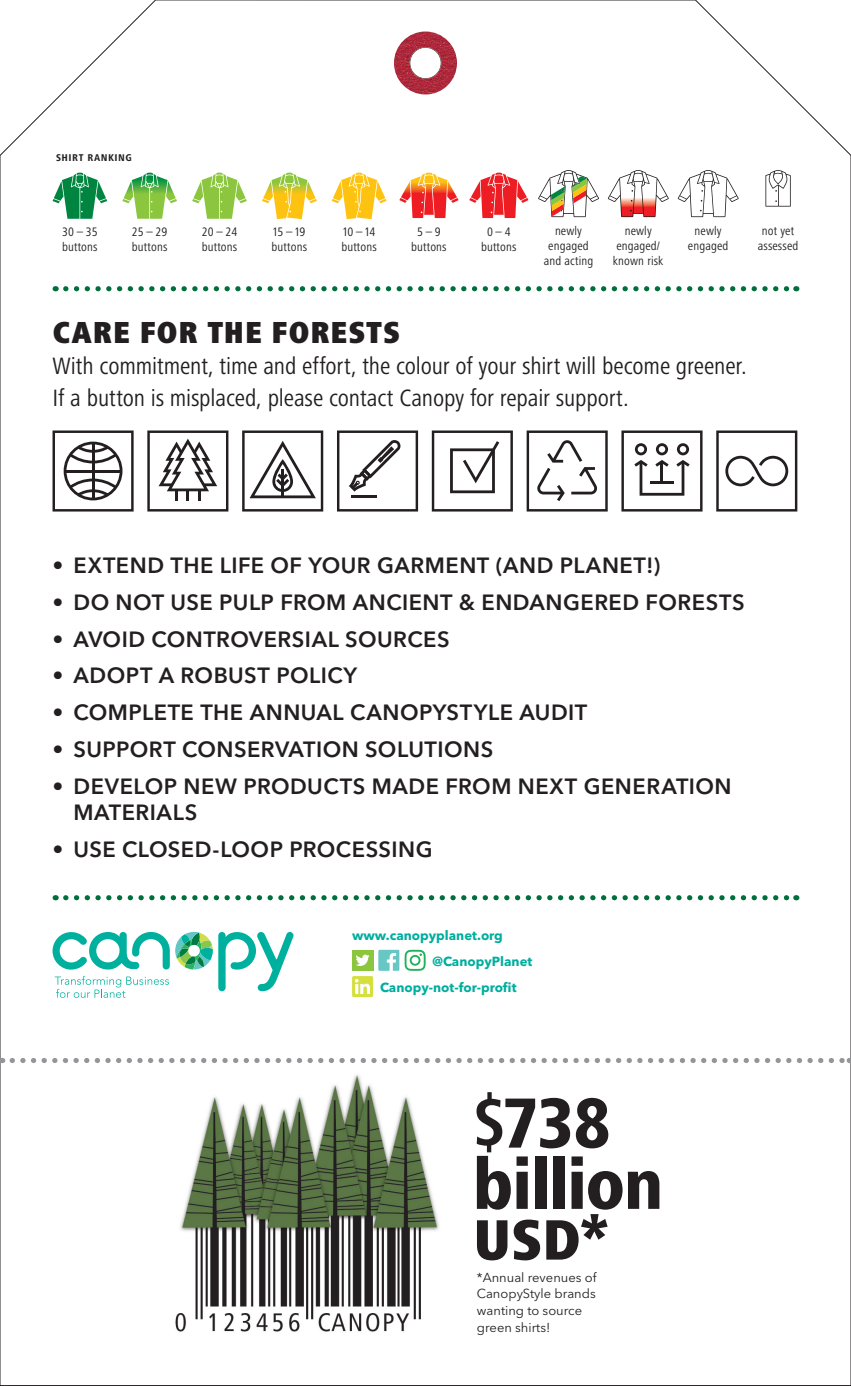
<style>
.page{position:relative;width:851px;height:1386px;background:#fff}
.page>*{position:absolute;margin:0;border:0;box-sizing:border-box;transform-origin:0 0}
.t1{font:800 condensed 73.5px "Frutiger Next Pro";letter-spacing:-.015em;color:#231f20}
.t2{font:900 condensed 31.5px "Frutiger Next Pro";letter-spacing:.025em;color:#231f20}
.t3{font:condensed 24.5px/31.5px "Frutiger Next Pro";letter-spacing:-.005em;color:#231f20}
.instructions_02{font:600 21.88px/26.2px "Avenir Next LT Pro";letter-spacing:.02em;color:#231f20}
.t4{font:700 13.12px "Avenir Next LT Pro";color:#00ae9e}
.t5{font:12.95px/16.8px "Avenir Next LT Pro";color:#231f20}
.t6{font:condensed 12.6px/14.9px "Frutiger Next Pro";letter-spacing:.01em;color:#231f20;text-align:center}
.t7{font:700 condensed 12.6px "Frutiger Next Pro";letter-spacing:.04em;color:#231f20}
.s1{font-weight:700;font-size:68.25px}
</style>
<div class="page">
<img style="left:394px;top:32px;width:63px;height:62px">
<svg style="left:52px;top:173px;width:55px;height:46px"></svg>
<svg style="left:122px;top:173px;width:55px;height:46px"></svg>
<svg style="left:192px;top:173px;width:55px;height:46px"></svg>
<svg style="left:262px;top:173px;width:55px;height:46px"></svg>
<svg style="left:331px;top:173px;width:55px;height:46px"></svg>
<svg style="left:399px;top:173px;width:59px;height:45px"></svg>
<svg style="left:469px;top:173px;width:59px;height:45px"></svg>
<svg style="left:677px;top:170px;width:61px;height:47px"></svg>
<svg style="left:765px;top:170px;width:25px;height:37px"></svg>
<svg style="left:538px;top:170px;width:61px;height:47px"></svg>
<svg style="left:608px;top:170px;width:60px;height:47px"></svg>
<svg style="left:66px;top:895px;width:730px;height:5px"></svg>
<svg style="left:66px;top:286px;width:730px;height:5px"></svg>
<div style="left:352px;top:950px;width:21px;height:21px;background:#8bc63e"></div>
<svg style="left:356px;top:955px;width:13px;height:11px"></svg>
<div style="left:352px;top:976px;width:21px;height:21px;background:#d5df3e;border-radius:2px"></div>
<svg style="left:355px;top:979px;width:15px;height:15px"></svg>
<svg style="left:378px;top:950px;width:47px;height:21px"></svg>
<svg style="left:52px;top:932px;width:242px;height:66px"></svg>
<svg style="left:12px;top:1058px;width:838px;height:5px"></svg>
<svg style="left:52px;top:430px;width:82px;height:82px"></svg>
<svg style="left:526px;top:430px;width:81px;height:82px"></svg>
<svg style="left:147px;top:430px;width:81px;height:82px"></svg>
<svg style="left:432px;top:430px;width:81px;height:82px"></svg>
<svg style="left:242px;top:430px;width:81px;height:82px"></svg>
<svg style="left:621px;top:430px;width:81px;height:82px"></svg>
<svg style="left:337px;top:430px;width:81px;height:82px"></svg>
<svg style="left:716px;top:430px;width:81px;height:82px"></svg>
<img style="left:175px;top:1075px;width:264px;height:257px">
<p class="t7" style="left:56px;top:149px;width:77px">shirt ranking</p>
<p class="t6" style="left:62px;top:225px;width:37px;text-align:left">30 – 35 buttons</p>
<p class="t6" style="left:132px;top:225px;width:37px;text-align:left">25 – 29 buttons</p>
<p class="t6" style="left:202px;top:225px;width:37px;text-align:left">20 – 24 buttons</p>
<p class="t6" style="left:271px;top:225px;width:37px;text-align:left">15 – 19 buttons</p>
<p class="t6" style="left:341px;top:225px;width:37px;text-align:left">10 – 14 buttons</p>
<p class="t6" style="left:411px;top:225px;width:37px">5 – 9 buttons</p>
<p class="t6" style="left:481px;top:225px;width:37px">0 – 4 buttons</p>
<p class="t6" style="left:543px;top:223px;width:51px">newly engaged and acting</p>
<p class="t6" style="left:688px;top:223px;width:42px">newly engaged</p>
<p class="t6" style="left:757px;top:223px;width:42px">not yet assessed</p>
<p class="t6" style="left:613px;top:223px;width:52px">newly engaged/ known risk</p>
<p class="t2" style="left:52px;top:314px;width:349px">CARE FOR THE FORESTS</p>
<p class="t3" style="left:52px;top:351px;width:696px">With commitment, time and effort, the colour of your shirt will become greener.<br>If a button is misplaced, please contact Canopy for repair support.</p>
<p class="instructions_02" style="left:52px;top:552px;width:609px">• EXTEND THE LIFE OF YOUR GARMENT (AND PLANET!)</p>
<p class="instructions_02" style="left:52px;top:589px;width:693px">• DO NOT USE PULP FROM ANCIENT &amp; ENDANGERED FORESTS</p>
<p class="instructions_02" style="left:52px;top:626px;width:398px">• AVOID CONTROVERSIAL SOURCES</p>
<p class="instructions_02" style="left:52px;top:662px;width:306px">• ADOPT A ROBUST POLICY</p>
<p class="instructions_02" style="left:52px;top:699px;width:536px">• COMPLETE THE ANNUAL CANOPYSTYLE AUDIT</p>
<p class="instructions_02" style="left:52px;top:736px;width:442px">• SUPPORT CONSERVATION SOLUTIONS</p>
<p class="instructions_02" style="left:74px;top:773px;width:659px;text-indent:-21px">• DEVELOP NEW PRODUCTS MADE FROM NEXT GENERATION<br>MATERIALS</p>
<p class="instructions_02" style="left:52px;top:836px;width:381px">• USE CLOSED-LOOP PROCESSING</p>
<p class="t4" style="left:352px;top:927px;width:152px">www.canopyplanet.org</p>
<p class="t4" style="left:432px;top:954px;width:101px">@CanopyPlanet</p>
<p class="t4" style="left:380px;top:980px;width:138px">Canopy-not-for-profit</p>
<p class="t1" style="left:472px;top:1081px;width:139px"><span class="s1">$</span>738</p>
<p class="t1" style="left:472px;top:1142px;width:192px">billion</p>
<p class="t1" style="left:472px;top:1193px;width:137px">USD*</p>
<p class="t5" style="left:477px;top:1269px;width:121px">*Annual revenues of<br>CanopyStyle brands wanting to source green shirts!</p>
</div>
